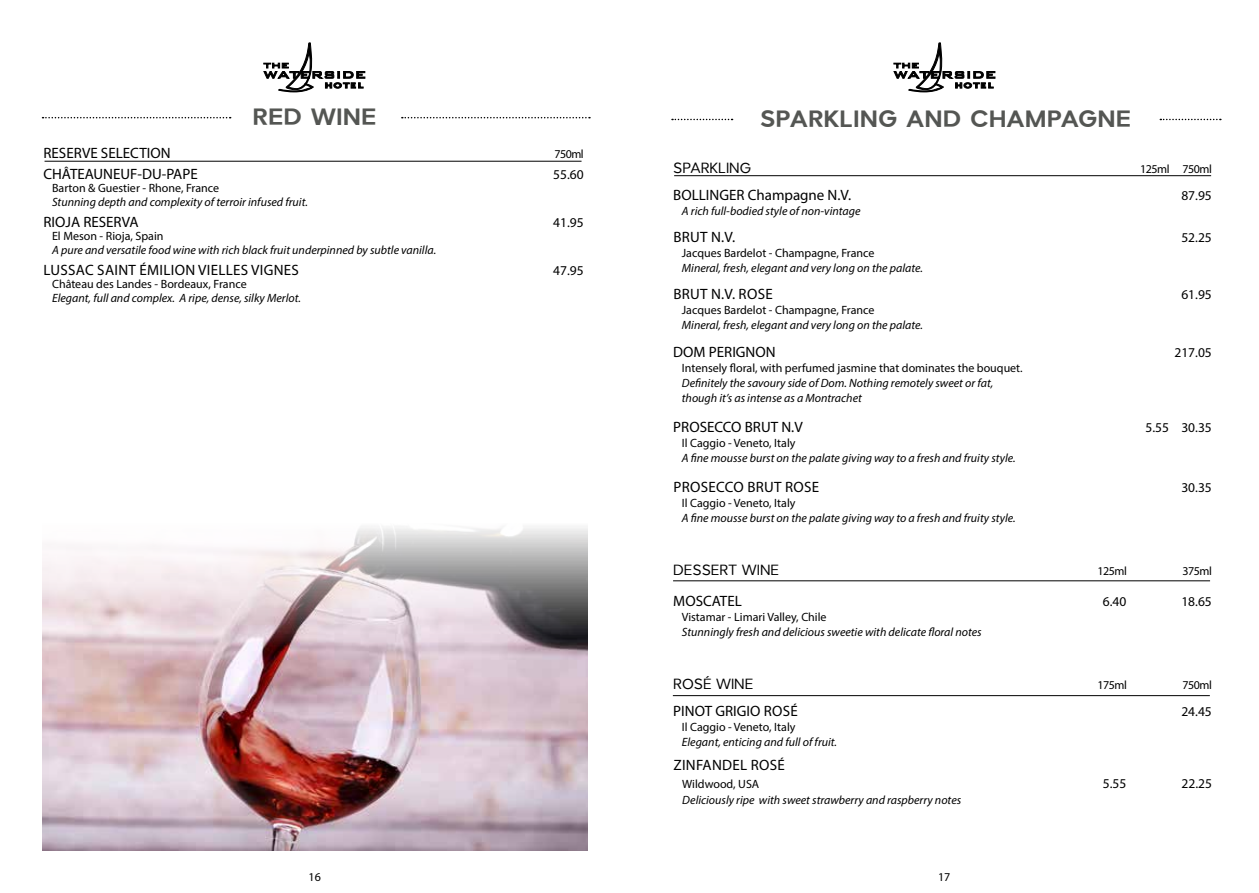
<style>
.page{position:relative;width:1259px;height:893px;background:#fff}
.page>*{position:absolute;margin:0;border:0;box-sizing:border-box;transform-origin:0 0}
.t1{font:700 24px "Larke Neue";color:#545653}
.t2{font:15px "Myriad Pro";color:#000}
.t3{font:15px "Myriad Pro";letter-spacing:.02em;color:#000}
.t4{font:15px "Larke Neue";color:#000}
.t5{font:13.5px "Myriad Pro";color:#000}
.t6{font:italic 12px/15px "Myriad Pro";color:#000}
.t7{font:12px "Myriad Pro";color:#000}
.t8{font:12px "Myriad Pro";letter-spacing:-.04em;color:#000}
</style>
<div class="page">
<svg style="left:264px;top:43px;width:101px;height:49px"></svg>
<svg style="left:893px;top:43px;width:102px;height:49px"></svg>
<svg style="left:43px;top:117px;width:188px;height:1px"></svg>
<svg style="left:402px;top:117px;width:188px;height:1px"></svg>
<hr style="left:45px;top:161px;width:536px;height:1px;background:#000">
<img style="left:42px;top:528px;width:545px;height:322px">
<svg style="left:672px;top:119px;width:60px;height:1px"></svg>
<svg style="left:1160px;top:119px;width:60px;height:1px"></svg>
<hr style="left:674px;top:175px;width:537px;height:1px;background:#000">
<hr style="left:673px;top:695px;width:536px;height:1px;background:#000">
<hr style="left:673px;top:580px;width:537px;height:1px;background:#000">
<h1 class="t1" style="left:252px;top:101px;width:126px">RED WINE</h1>
<p class="t2" style="left:43px;top:144px;width:129px">RESERVE SELECTION</p>
<p class="t7" style="left:554px;top:147px;width:31px">750ml</p>
<p class="t2" style="left:43px;top:165px;width:156px">CHÂTEAUNEUF-DU-PAPE</p>
<p class="t5" style="left:553px;top:166px;width:32px">55.60</p>
<p class="t7" style="left:52px;top:181px;width:169px">Barton &amp; Guestier - Rhone, France</p>
<p class="t6" style="left:52px;top:194px;width:257px">Stunning depth and complexity of terroir infused fruit.</p>
<p class="t2" style="left:43px;top:213px;width:97px">RIOJA RESERVA</p>
<p class="t5" style="left:553px;top:214px;width:32px">41.95</p>
<p class="t7" style="left:52px;top:229px;width:113px">El Meson - Rioja, Spain</p>
<p class="t6" style="left:52px;top:242px;width:386px">A pure and versatile food wine with rich black fruit underpinned by subtle vanilla.</p>
<p class="t3" style="left:44px;top:261px;width:257px">LUSSAC SAINT ÉMILION VIELLES VIGNES</p>
<p class="t5" style="left:553px;top:262px;width:32px">47.95</p>
<p class="t7" style="left:52px;top:277px;width:196px">Château des Landes - Bordeaux, France</p>
<p class="t6" style="left:52px;top:290px;width:250px">Elegant, full and complex. A ripe, dense, silky Merlot.</p>
<h1 class="t1" style="left:760px;top:103px;width:373px">SPARKLING AND CHAMPAGNE</h1>
<p class="t4" style="left:673px;top:159px;width:79px">SPARKLING</p>
<p class="t8" style="left:1140px;top:162px;width:73px">125ml 750ml</p>
<p class="t2" style="left:673px;top:186px;width:179px">BOLLINGER Champagne N.V.</p>
<p class="t5" style="left:1181px;top:187px;width:32px">87.95</p>
<p class="t6" style="left:682px;top:203px;width:180px">A rich full-bodied style of non-vintage</p>
<p class="t2" style="left:673px;top:228px;width:63px">BRUT N.V.</p>
<p class="t5" style="left:1181px;top:229px;width:32px">52.25</p>
<p class="t7" style="left:682px;top:246px;width:194px">Jacques Bardelot - Champagne, France</p>
<p class="t6" style="left:682px;top:260px;width:243px">Mineral, fresh, elegant and very long on the palate.</p>
<p class="t3" style="left:673px;top:285px;width:101px">BRUT N.V. ROSE</p>
<p class="t5" style="left:1181px;top:286px;width:32px">61.95</p>
<p class="t7" style="left:682px;top:303px;width:194px">Jacques Bardelot - Champagne, France</p>
<p class="t6" style="left:682px;top:318px;width:243px">Mineral, fresh, elegant and very long on the palate.</p>
<p class="t2" style="left:673px;top:342px;width:104px">DOM PERIGNON</p>
<p class="t5" style="left:1174px;top:344px;width:39px">217.05</p>
<p class="t7" style="left:682px;top:360px;width:342px">Intensely floral, with perfumed jasmine that dominates the bouquet.</p>
<p class="t6" style="left:682px;top:375px;width:313px">Definitely the savoury side of Dom. Nothing remotely sweet or fat, though it’s as intense as a Montrachet</p>
<p class="t2" style="left:673px;top:417px;width:131px">PROSECCO BRUT N.V</p>
<p class="t5" style="left:1145px;top:419px;width:68px">5.55 30.35</p>
<p class="t7" style="left:682px;top:435px;width:115px">Il Caggio - Veneto, Italy</p>
<p class="t6" style="left:682px;top:450px;width:335px">A fine mousse burst on the palate giving way to a fresh and fruity style.</p>
<p class="t3" style="left:673px;top:477px;width:147px">PROSECCO BRUT ROSE</p>
<p class="t5" style="left:1181px;top:479px;width:32px">30.35</p>
<p class="t7" style="left:682px;top:495px;width:115px">Il Caggio - Veneto, Italy</p>
<p class="t6" style="left:682px;top:510px;width:335px">A fine mousse burst on the palate giving way to a fresh and fruity style.</p>
<p class="t4" style="left:673px;top:561px;width:107px">DESSERT WINE</p>
<p class="t7" style="left:1097px;top:564px;width:31px">125ml</p>
<p class="t7" style="left:1182px;top:564px;width:31px">375ml</p>
<p class="t2" style="left:673px;top:591px;width:70px">MOSCATEL</p>
<p class="t5" style="left:1102px;top:593px;width:25px">6.40</p>
<p class="t5" style="left:1181px;top:593px;width:32px">18.65</p>
<p class="t7" style="left:682px;top:609px;width:146px">Vistamar - Limari Valley, Chile</p>
<p class="t6" style="left:682px;top:624px;width:301px">Stunningly fresh and delicious sweetie with delicate floral notes</p>
<p class="t4" style="left:673px;top:675px;width:82px">ROSÉ WINE</p>
<p class="t7" style="left:1097px;top:678px;width:31px">175ml</p>
<p class="t7" style="left:1182px;top:678px;width:31px">750ml</p>
<p class="t2" style="left:673px;top:702px;width:126px">PINOT GRIGIO ROSÉ</p>
<p class="t5" style="left:1181px;top:703px;width:32px">24.45</p>
<p class="t7" style="left:682px;top:720px;width:115px">Il Caggio - Veneto, Italy</p>
<p class="t6" style="left:682px;top:734px;width:157px">Elegant, enticing and full of fruit.</p>
<p class="t3" style="left:673px;top:756px;width:113px">ZINFANDEL ROSÉ</p>
<p class="t7" style="left:682px;top:777px;width:78px">Wildwood, USA</p>
<p class="t5" style="left:1103px;top:775px;width:25px">5.55</p>
<p class="t5" style="left:1181px;top:775px;width:32px">22.25</p>
<p class="t6" style="left:682px;top:793px;width:280px">Deliciously ripe with sweet strawberry and raspberry notes</p>
<p class="t7" style="left:308px;top:869px;width:14px">16</p>
<p class="t7" style="left:938px;top:869px;width:14px">17</p>
</div>
